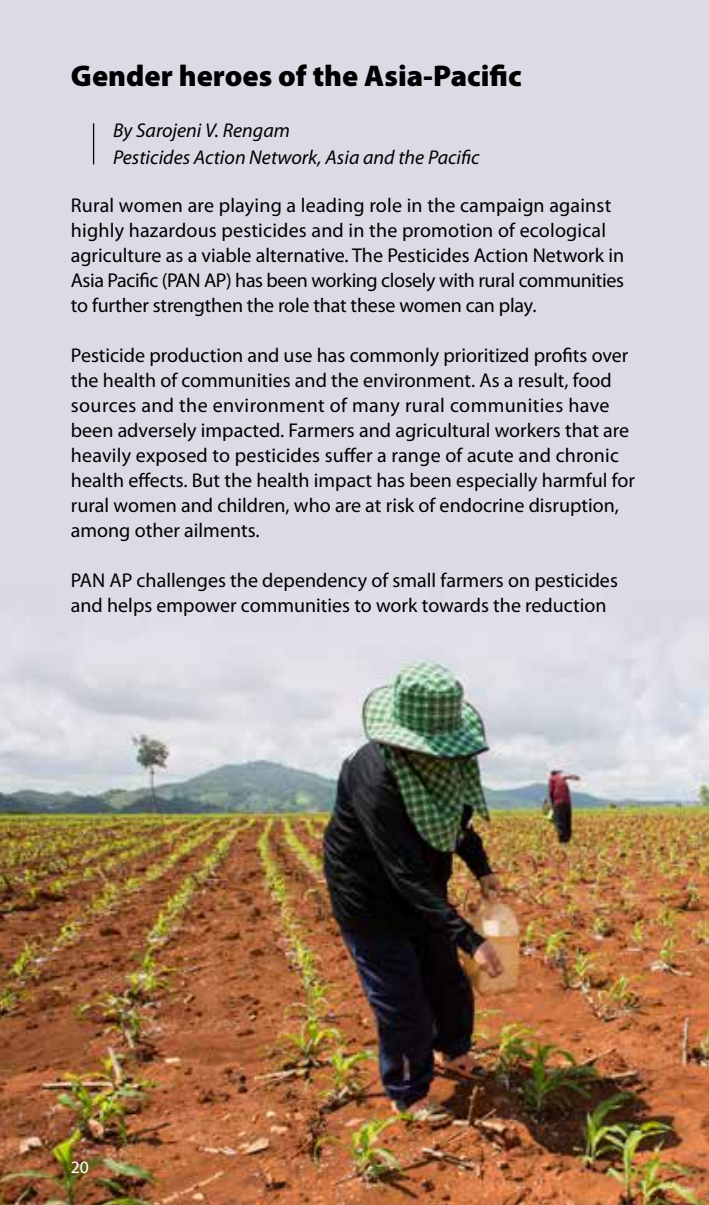
<style>
.page{position:relative;width:709px;height:1205px;background:#fff}
.page>*{position:absolute;margin:0;border:0;box-sizing:border-box;transform-origin:0 0}
.t1{font:900 30px "Myriad Pro";color:#000}
.t2{font:20px/25px "Myriad Pro";color:#000}
.t3{font:italic 20px/27.5px "Myriad Pro";color:#000}
.t4{font:17.5px "Myriad Pro";color:#fff}
</style>
<div class="page">
<img style="left:0;top:0;width:709px;height:1205px">
<hr style="left:93px;top:123px;width:1px;height:41px;background:#000">
<h1 class="t1" style="left:71px;top:59px;width:452px">Gender heroes of the Asia-Pacific</h1>
<p class="t3" style="left:113px;top:117px;width:368px">By Sarojeni V. Rengam<br>Pesticides Action Network, Asia and the Pacific</p>
<p class="t2" style="left:71px;top:193px;width:555px">Rural women are playing a leading role in the campaign against highly hazardous pesticides and in the promotion of ecological agriculture as a viable alternative. The Pesticides Action Network in Asia Pacific (PAN AP) has been working closely with rural communities to further strengthen the role that these women can play.</p>
<p class="t2" style="left:71px;top:343px;width:565px">Pesticide production and use has commonly prioritized profits over the health of communities and the environment. As a result, food sources and the environment of many rural communities have been adversely impacted. Farmers and agricultural workers that are heavily exposed to pesticides suffer a range of acute and chronic health effects. But the health impact has been especially harmful for rural women and children, who are at risk of endocrine disruption, among other ailments.</p>
<p class="t2" style="left:71px;top:568px;width:548px">PAN AP challenges the dependency of small farmers on pesticides and helps empower communities to work towards the reduction</p>
<p class="t4" style="left:71px;top:1157px;width:19px">20</p>
</div>
